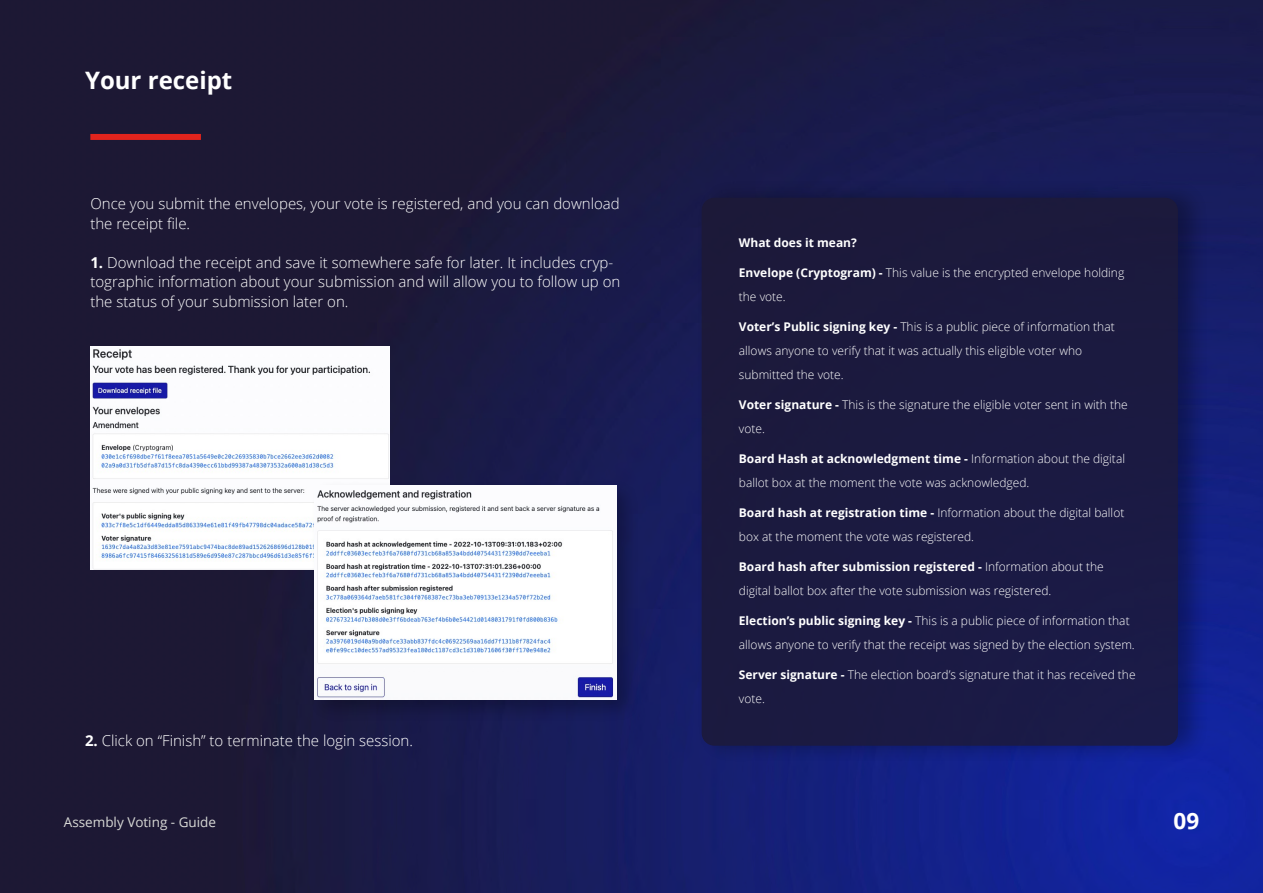
<style>
.page{position:relative;width:1263px;height:893px;background:#fff}
.page>*{position:absolute;margin:0;border:0;box-sizing:border-box;transform-origin:0 0}
.t1{font:700 24px "Open Sans";color:#fff}
.t2{font:700 22.5px "Open Sans";color:#fff}
.t3{font:300 15px/19.5px "Open Sans";color:#fff}
.t4{font:13.5px "Open Sans";color:#d8d9d6}
.t5{font:300 12px/24px "Open Sans";color:#fff}
.t6{font:700 12px "Open Sans";color:#fff}
.s1{font-weight:700}
</style>
<div class="page">
<img style="left:0;top:0;width:1263px;height:893px">
<div style="left:90px;top:134px;width:111px;height:6px;background:#e2241d"></div>
<img style="left:90px;top:347px;width:299px;height:222px">
<div style="left:310px;top:480px;width:330px;height:243px;background:#000;opacity:.25"></div>
<img style="left:315px;top:485px;width:301px;height:214px">
<div style="left:696px;top:179px;width:513px;height:586px;background:#000;opacity:.38"></div>
<div style="left:702px;top:198px;width:476px;height:548px;background:#1b1a40;border-radius:13px"></div>
<h1 class="t1" style="left:85px;top:63px;width:149px">Your receipt</h1>
<p class="t3" style="left:90px;top:194px;width:531px">Once you submit the envelopes, your vote is registered, and you can download the receipt file.</p>
<p class="t3" style="left:90px;top:252px;width:532px"><span class="s1">1.</span> Download the receipt and save it somewhere safe for later. It includes cryp&shy;tographic information about your submission and will allow you to follow up on the status of your submission later on.</p>
<p class="t3" style="left:85px;top:730px;width:329px"><span class="s1">2.</span> Click on “Finish” to terminate the login session.</p>
<p class="t6" style="left:739px;top:234px;width:119px">What does it mean?</p>
<p class="t5" style="left:739px;top:260px;width:387px"><span class="s1">Envelope (Cryptogram) -</span> This value is the encrypted envelope holding the vote.</p>
<p class="t5" style="left:739px;top:314px;width:377px"><span class="s1">Voter’s Public signing key -</span> This is a public piece of information that allows anyone to verify that it was actually this eligible voter who submitted the vote.</p>
<p class="t5" style="left:739px;top:392px;width:390px"><span class="s1">Voter signature -</span> This is the signature the eligible voter sent in with the vote.</p>
<p class="t5" style="left:739px;top:446px;width:388px"><span class="s1">Board Hash at acknowledgment time -</span> Information about the digital ballot box at the moment the vote was acknowledged.</p>
<p class="t5" style="left:739px;top:500px;width:387px"><span class="s1">Board hash at registration time -</span> Information about the digital ballot box at the moment the vote was registered.</p>
<p class="t5" style="left:739px;top:554px;width:366px"><span class="s1">Board hash after submission registered -</span> Information about the digital ballot box after the vote submission was registered.</p>
<p class="t5" style="left:739px;top:608px;width:397px"><span class="s1">Election’s public signing key -</span> This is a public piece of information that allows anyone to verify that the receipt was signed by the election system.</p>
<p class="t5" style="left:739px;top:662px;width:398px"><span class="s1">Server signature -</span> The election board’s signature that it has received the vote.</p>
<p class="t4" style="left:64px;top:813px;width:154px">Assembly Voting - Guide</p>
<h2 class="t2" style="left:1173px;top:805px;width:27px">09</h2>
</div>
